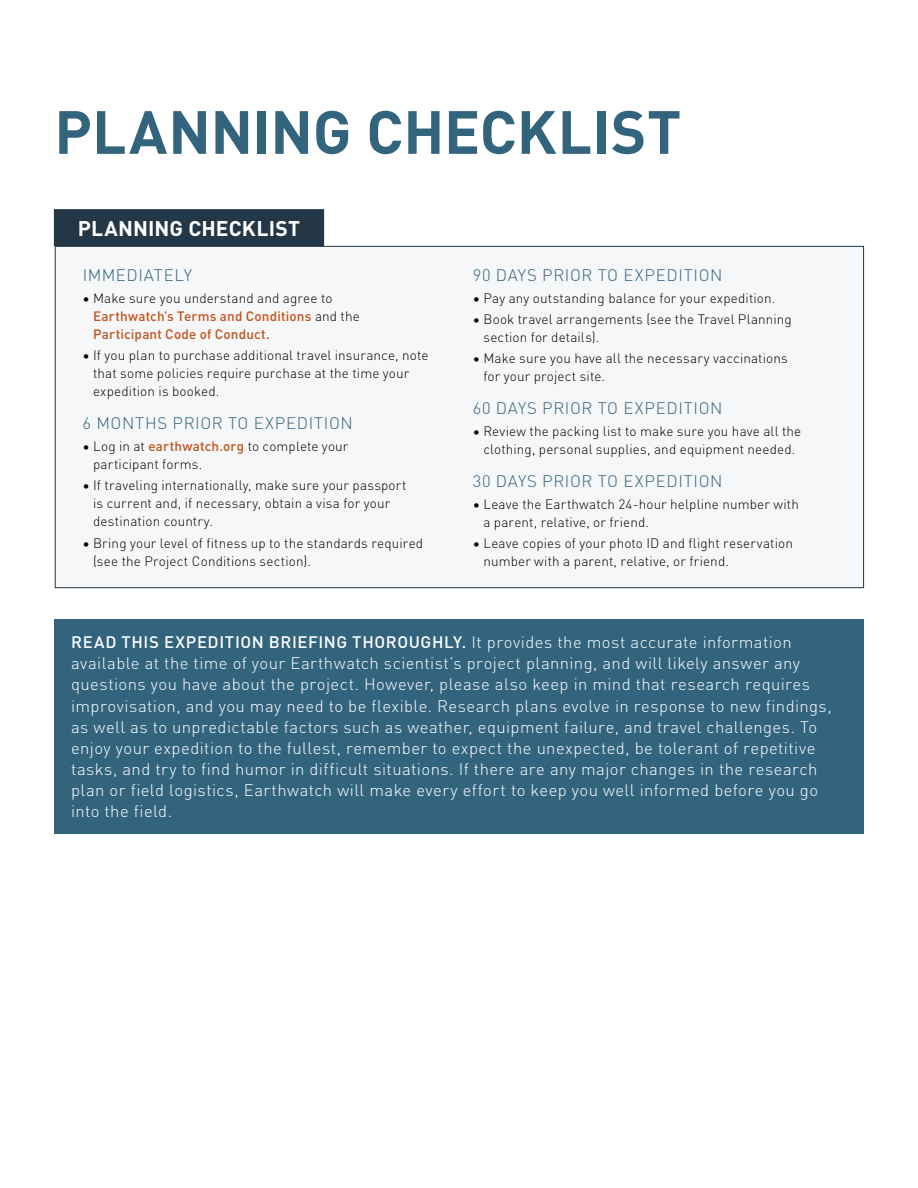
<style>
.page{position:relative;width:918px;height:1188px;background:#fff}
.page>*{position:absolute;margin:0;border:0;box-sizing:border-box;transform-origin:0 0}
.t1{font:700 60px "DINOT";color:#33647e}
.t2{font:700 21px "DINOT";letter-spacing:.01em;color:#fff}
.t3{font:300 16.5px/21px "DINOT";letter-spacing:.025em;color:#fff}
.t4{font:300 16.5px "DINOT";letter-spacing:.04em;color:#33647e}
.t5{font:300 13.5px/18px "DINOT";letter-spacing:.01em;color:#000}
.t6{font:500 13.5px/18px "DINOT";letter-spacing:.01em;color:#c1531b}
.s1{font-weight:300;color:#000}
.s2{font-weight:500;color:#c1531b}
.s3{font-weight:500}
</style>
<div class="page">
<div style="left:54px;top:619px;width:810px;height:214px;background:#33647e"></div>
<div style="left:55px;top:246px;width:809px;height:342px;background:#f5f7f8"></div>
<div style="left:54px;top:210px;width:270px;height:36px;background:#243746"></div>
<div style="left:54px;top:209px;width:270px;height:37px;border:1px solid #243746"></div>
<h1 class="t1" style="left:54px;top:85px;width:628px">PLANNING CHECKLIST</h1>
<h2 class="t2" style="left:78px;top:212px;width:224px">PLANNING CHECKLIST</h2>
<p class="t4" style="left:83px;top:262px;width:111px">IMMEDIATELY</p>
<p class="t6" style="left:93px;top:288px;width:268px;text-indent:-11px"><span class="s1">• Make sure you understand and agree to<br></span>Earthwatch’s Terms and Conditions <span class="s1">and the<br></span>Participant Code of Conduct.</p>
<p class="t5" style="left:93px;top:345px;width:337px;text-indent:-11px">• If you plan to purchase additional travel insurance, note that some policies require purchase at the time your expedition is booked.</p>
<p class="t4" style="left:83px;top:410px;width:272px">6 MONTHS PRIOR TO EXPEDITION</p>
<p class="t5" style="left:93px;top:436px;width:257px;text-indent:-11px">• Log in at <span class="s2">earthwatch.org</span> to complete your participant forms.</p>
<p class="t5" style="left:93px;top:475px;width:315px;text-indent:-11px">• If traveling internationally, make sure your passport is current and, if necessary, obtain a visa for your destination country.</p>
<p class="t5" style="left:93px;top:533px;width:332px;text-indent:-11px">• Bring your level of fitness up to the standards required (see the Project Conditions section).</p>
<p class="t4" style="left:473px;top:262px;width:251px">90 DAYS PRIOR TO EXPEDITION</p>
<p class="t5" style="left:473px;top:288px;width:304px">• Pay any outstanding balance for your expedition.</p>
<p class="t5" style="left:483px;top:309px;width:310px;text-indent:-11px">• Book travel arrangements (see the Travel Planning section for details).</p>
<p class="t5" style="left:483px;top:348px;width:306px;text-indent:-11px">• Make sure you have all the necessary vaccinations for your project site.</p>
<p class="t4" style="left:473px;top:396px;width:251px">60 DAYS PRIOR TO EXPEDITION</p>
<p class="t5" style="left:473px;top:421px;width:330px;text-align:center">• Review the packing list to make sure you have all the clothing, personal supplies, and equipment needed.</p>
<p class="t4" style="left:473px;top:469px;width:251px">30 DAYS PRIOR TO EXPEDITION</p>
<p class="t5" style="left:483px;top:494px;width:317px;text-indent:-11px">• Leave the Earthwatch 24-hour helpline number with a parent, relative, or friend.</p>
<p class="t5" style="left:483px;top:533px;width:311px;text-indent:-11px">• Leave copies of your photo ID and flight reservation number with a parent, relative, or friend.</p>
<p class="t3" style="left:71px;top:631px;width:762px"><span class="s3">READ THIS EXPEDITION BRIEFING THOROUGHLY.</span> It provides the most accurate information available at the time of your Earthwatch scientist’s project planning, and will likely answer any questions you have about the project. However, please also keep in mind that research requires improvisation, and you may need to be flexible. Research plans evolve in response to new findings, as well as to unpredictable factors such as weather, equipment failure, and travel challenges. To enjoy your expedition to the fullest, remember to expect the unexpected, be tolerant of repetitive tasks, and try to find humor in difficult situations. If there are any major changes in the research plan or field logistics, Earthwatch will make every effort to keep you well informed before you go into the field.</p>
</div>
